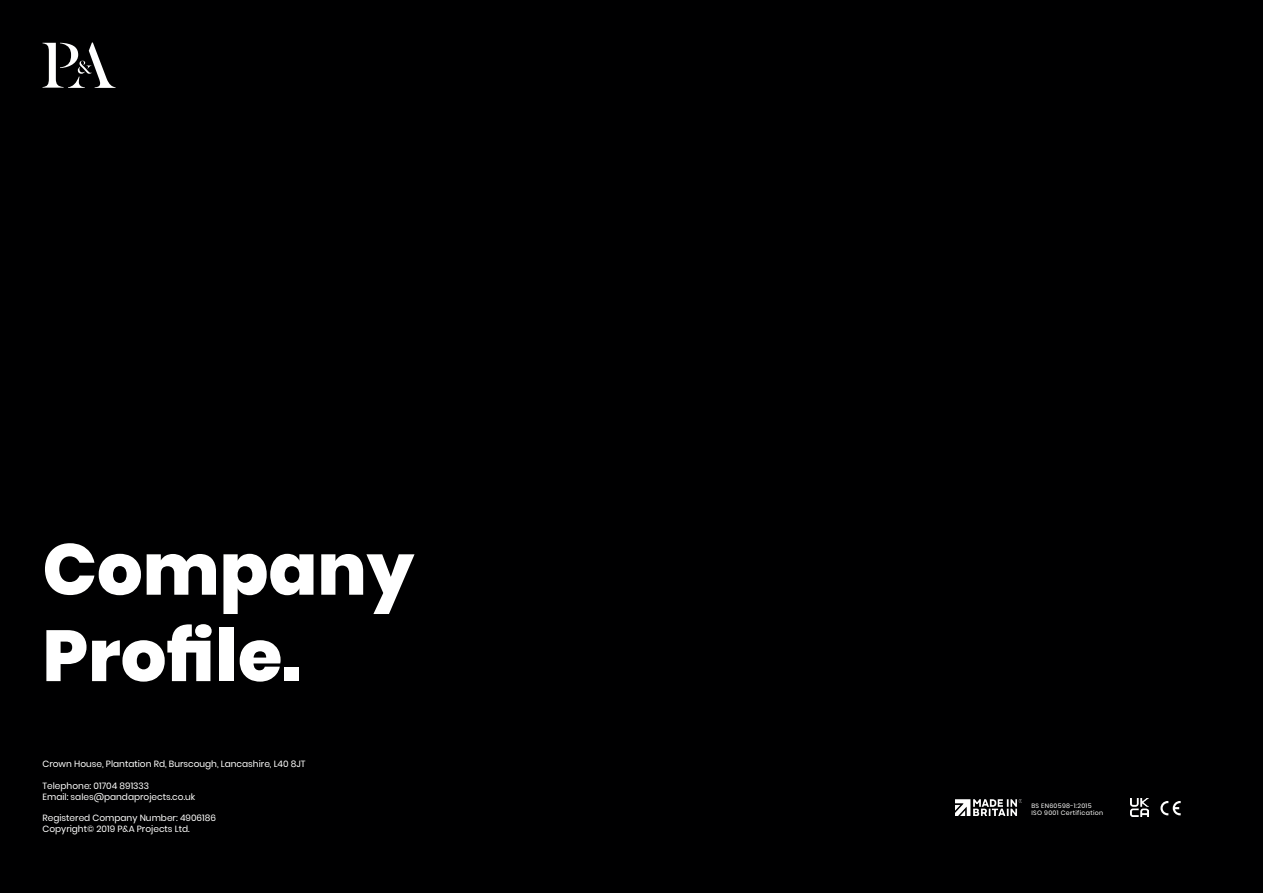
<style>
.page{position:relative;width:1263px;height:893px;background:#000001}
.page>*{position:absolute;margin:0;border:0;box-sizing:border-box;transform-origin:0 0}
.t1{font:800 72px/86.4px "Poppins";color:#fff}
.t2{font:9px/10.8px "Poppins";color:#fff}
.t3{font:6.3px/7.5px "Poppins";letter-spacing:.05em;color:#fff}
</style>
<div class="page">
<svg style="left:43px;top:43px;width:73px;height:45px"></svg>
<img style="left:955px;top:799px;width:67px;height:16px">
<img style="left:1130px;top:798px;width:18px;height:18px">
<svg style="left:1160px;top:801px;width:21px;height:14px"></svg>
<h1 class="t1" style="left:43px;top:527px;width:373px">Company<br>Profile.</h1>
<p class="t2" style="left:43px;top:759px;width:265px">Crown House, Plantation Rd, Burscough, Lancashire, L40 8JT</p>
<p class="t2" style="left:43px;top:780px;width:154px">Telephone: 01704 891333<br>Email: sales@pandaprojects.co.uk</p>
<p class="t2" style="left:43px;top:813px;width:175px">Registered Company Number: 4906186<br>Copyright© 2019 P&amp;A Projects Ltd.</p>
<p class="t3" style="left:1031px;top:802px;width:73px">BS EN60598-1:2015<br>ISO 9001 Certification</p>
</div>
